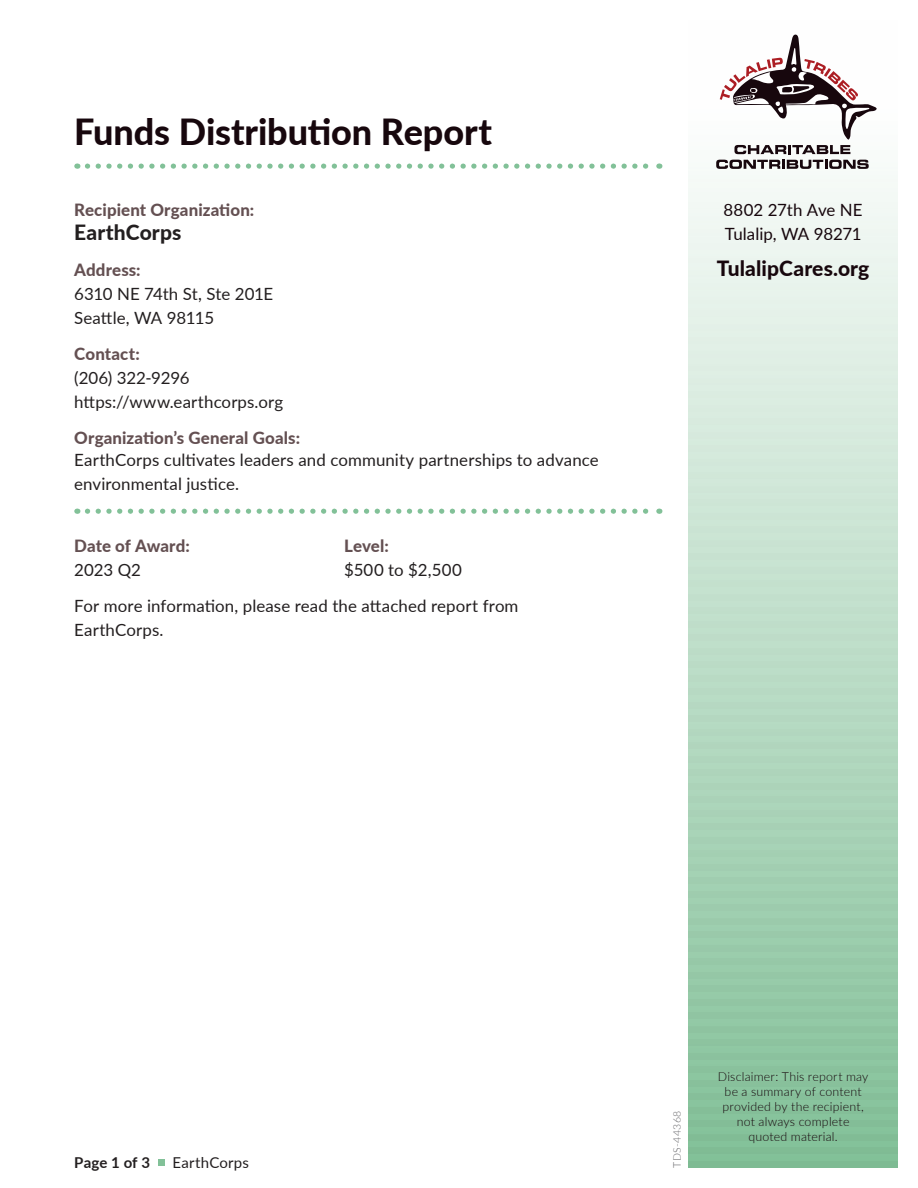
<style>
.page{position:relative;width:918px;height:1188px;background:#fff}
.page>*{position:absolute;margin:0;border:0;box-sizing:border-box;transform-origin:0 0}
.t1{font:800 36px "Lato";letter-spacing:-.005em;color:#17070d}
.t2{font:800 21px "Lato";letter-spacing:.005em;color:#17070d}
.t3{font:800 21px "Lato";letter-spacing:.005em;color:#231f20}
.t4{font:16.8px/24px "Lato";letter-spacing:.005em;color:#231f20}
.t5{font:800 16.8px "Lato";letter-spacing:.005em;color:#645052}
.t6{font:16.8px/24px "Lato";letter-spacing:-.005em;color:#17070d}
.t7{font:15px "Lato";letter-spacing:.015em;color:#231f20}
.t8{font:700 15px "Lato";letter-spacing:.005em;color:#231f20}
.t9{font:300 12.3px/14.9px "Lato";letter-spacing:.015em;color:#17070d;text-align:center}
.t10{font:300 10.5px "Lato";letter-spacing:.03em;color:#636366}
</style>
<div class="page">
<svg style="left:688px;top:159px;width:210px;height:1002px;background:#bcddc8"></svg>
<div style="left:688px;top:122px;width:210px;height:6px;background:#fbfdfc"></div>
<div style="left:688px;top:135px;width:210px;height:7px;background:#fafcfb"></div>
<div style="left:688px;top:148px;width:210px;height:7px;background:#f8fbf9"></div>
<div style="left:688px;top:162px;width:210px;height:7px;background:#f7fbf8"></div>
<div style="left:688px;top:176px;width:210px;height:6px;background:#f5f9f6"></div>
<div style="left:688px;top:189px;width:210px;height:7px;background:#f3f9f5"></div>
<div style="left:688px;top:202px;width:210px;height:7px;background:#f2f8f4"></div>
<div style="left:688px;top:216px;width:210px;height:7px;background:#f0f7f3"></div>
<div style="left:688px;top:230px;width:210px;height:6px;background:#eef6f1"></div>
<div style="left:688px;top:243px;width:210px;height:7px;background:#edf5f0"></div>
<div style="left:688px;top:256px;width:210px;height:7px;background:#ebf4ee"></div>
<div style="left:688px;top:270px;width:210px;height:7px;background:#eaf4ed"></div>
<div style="left:688px;top:284px;width:210px;height:6px;background:#e8f3eb"></div>
<div style="left:688px;top:297px;width:210px;height:7px;background:#e6f2ea"></div>
<div style="left:688px;top:310px;width:210px;height:7px;background:#e5f1e9"></div>
<div style="left:688px;top:324px;width:210px;height:7px;background:#e3f0e8"></div>
<div style="left:688px;top:338px;width:210px;height:6px;background:#e1efe6"></div>
<div style="left:688px;top:351px;width:210px;height:7px;background:#e0eee5"></div>
<div style="left:688px;top:364px;width:210px;height:7px;background:#deede3"></div>
<div style="left:688px;top:378px;width:210px;height:7px;background:#ddede2"></div>
<div style="left:688px;top:392px;width:210px;height:6px;background:#dbece0"></div>
<div style="left:688px;top:405px;width:210px;height:7px;background:#d9ebdf"></div>
<div style="left:688px;top:418px;width:210px;height:7px;background:#d8eade"></div>
<div style="left:688px;top:432px;width:210px;height:7px;background:#d6e9dd"></div>
<div style="left:688px;top:446px;width:210px;height:6px;background:#d4e8db"></div>
<div style="left:688px;top:459px;width:210px;height:7px;background:#d2e7da"></div>
<div style="left:688px;top:472px;width:210px;height:7px;background:#d1e7d8"></div>
<div style="left:688px;top:486px;width:210px;height:7px;background:#cfe6d7"></div>
<div style="left:688px;top:500px;width:210px;height:6px;background:#cde5d5"></div>
<div style="left:688px;top:513px;width:210px;height:7px;background:#cce4d4"></div>
<div style="left:688px;top:526px;width:210px;height:7px;background:#cae3d3"></div>
<div style="left:688px;top:540px;width:210px;height:7px;background:#c9e2d2"></div>
<div style="left:688px;top:554px;width:210px;height:6px;background:#c7e1d0"></div>
<div style="left:688px;top:567px;width:210px;height:7px;background:#c5e0cf"></div>
<div style="left:688px;top:580px;width:210px;height:7px;background:#c4e0cd"></div>
<div style="left:688px;top:594px;width:210px;height:7px;background:#c2dfcc"></div>
<div style="left:688px;top:608px;width:210px;height:6px;background:#c0deca"></div>
<div style="left:688px;top:621px;width:210px;height:7px;background:#bfddc9"></div>
<div style="left:688px;top:634px;width:210px;height:7px;background:#bedcc8"></div>
<div style="left:688px;top:648px;width:210px;height:7px;background:#bcdcc7"></div>
<div style="left:688px;top:662px;width:210px;height:6px;background:#badbc5"></div>
<div style="left:688px;top:675px;width:210px;height:7px;background:#b9dac4"></div>
<div style="left:688px;top:688px;width:210px;height:7px;background:#b7d9c3"></div>
<div style="left:688px;top:702px;width:210px;height:7px;background:#b6d8c2"></div>
<div style="left:688px;top:716px;width:210px;height:6px;background:#b4d7c0"></div>
<div style="left:688px;top:729px;width:210px;height:7px;background:#b2d6bf"></div>
<div style="left:688px;top:742px;width:210px;height:7px;background:#b1d5bd"></div>
<div style="left:688px;top:756px;width:210px;height:7px;background:#afd5bc"></div>
<div style="left:688px;top:770px;width:210px;height:6px;background:#aed4bb"></div>
<div style="left:688px;top:783px;width:210px;height:7px;background:#acd3b9"></div>
<div style="left:688px;top:796px;width:210px;height:7px;background:#aad2b8"></div>
<div style="left:688px;top:810px;width:210px;height:7px;background:#a9d1b7"></div>
<div style="left:688px;top:824px;width:210px;height:6px;background:#a7d0b5"></div>
<div style="left:688px;top:837px;width:210px;height:7px;background:#a5cfb4"></div>
<div style="left:688px;top:850px;width:210px;height:7px;background:#a3cfb2"></div>
<div style="left:688px;top:864px;width:210px;height:7px;background:#a2ceb1"></div>
<div style="left:688px;top:878px;width:210px;height:6px;background:#a0cdb0"></div>
<div style="left:688px;top:891px;width:210px;height:7px;background:#9eccae"></div>
<div style="left:688px;top:904px;width:210px;height:7px;background:#9dcbad"></div>
<div style="left:688px;top:918px;width:210px;height:7px;background:#9bcaab"></div>
<div style="left:688px;top:932px;width:210px;height:6px;background:#9ac9aa"></div>
<div style="left:688px;top:945px;width:210px;height:7px;background:#98c8a9"></div>
<div style="left:688px;top:958px;width:210px;height:7px;background:#96c8a7"></div>
<div style="left:688px;top:972px;width:210px;height:7px;background:#95c7a6"></div>
<div style="left:688px;top:986px;width:210px;height:6px;background:#93c6a5"></div>
<div style="left:688px;top:999px;width:210px;height:7px;background:#91c5a3"></div>
<div style="left:688px;top:1012px;width:210px;height:7px;background:#90c4a2"></div>
<div style="left:688px;top:1026px;width:210px;height:7px;background:#8ec3a0"></div>
<div style="left:688px;top:1040px;width:210px;height:6px;background:#8dc39f"></div>
<div style="left:688px;top:1053px;width:210px;height:7px;background:#8bc19e"></div>
<div style="left:688px;top:1066px;width:210px;height:7px;background:#89c19c"></div>
<div style="left:688px;top:1080px;width:210px;height:7px;background:#88c09b"></div>
<div style="left:688px;top:1094px;width:210px;height:6px;background:#86bf9a"></div>
<div style="left:688px;top:1107px;width:210px;height:7px;background:#84be98"></div>
<div style="left:688px;top:1120px;width:210px;height:7px;background:#83bd97"></div>
<div style="left:688px;top:1134px;width:210px;height:7px;background:#81bc95"></div>
<div style="left:688px;top:1148px;width:210px;height:6px;background:#80bc94"></div>
<div style="left:688px;top:1161px;width:210px;height:7px;background:#7ebb93"></div>
<svg style="left:719px;top:34px;width:158px;height:120px"></svg>
<svg style="left:716px;top:160px;width:153px;height:9px"></svg>
<svg style="left:87px;top:164px;width:573px;height:5px"></svg>
<svg style="left:87px;top:509px;width:573px;height:5px"></svg>
<div style="left:158px;top:1159px;width:7px;height:7px;background:#82c198"></div>
<h1 class="t1" style="left:74px;top:105px;width:419px">Funds Distribution Report</h1>
<p class="t5" style="left:74px;top:197px;width:182px">Recipient Organization:</p>
<p class="t3" style="left:74px;top:217px;width:109px">EarthCorps</p>
<p class="t5" style="left:74px;top:257px;width:68px">Address:</p>
<p class="t4" style="left:74px;top:281px;width:201px">6310 NE 74th St, Ste 201E<br>Seattle, WA 98115</p>
<p class="t5" style="left:74px;top:341px;width:67px">Contact:</p>
<p class="t4" style="left:74px;top:365px;width:211px">(206) 322-9296 https://www.earthcorps.org</p>
<p class="t5" style="left:74px;top:425px;width:227px">Organization’s General Goals:</p>
<p class="t4" style="left:74px;top:447px;width:526px">EarthCorps cultivates leaders and community partnerships to advance environmental justice.</p>
<p class="t5" style="left:74px;top:533px;width:117px">Date of Award:</p>
<p class="t5" style="left:344px;top:533px;width:46px">Level:</p>
<p class="t4" style="left:74px;top:557px;width:68px">2023 Q2</p>
<p class="t4" style="left:74px;top:551px;width:446px;line-height:36px;text-indent:270px">$500 to $2,500<br>For more information, please read the attached report from</p>
<p class="t4" style="left:74px;top:617px;width:91px">EarthCorps.</p>
<p class="t6" style="left:724px;top:197px;width:141px">8802 27th Ave NE<br>Tulalip, WA 98271</p>
<p class="t2" style="left:717px;top:253px;width:154px">TulalipCares.org</p>
<p class="t8" style="left:74px;top:1151px;width:77px">Page 1 of 3</p>
<p class="t7" style="left:173px;top:1152px;width:78px">EarthCorps</p>
<p class="t10" style="left:670px;top:1168px;width:58px;rotate:-90deg">TDS-44368</p>
<p class="t9" style="left:718px;top:1069px;width:152px">Disclaimer: This report may be a summary of content provided by the recipient, not always complete quoted material.</p>
</div>
